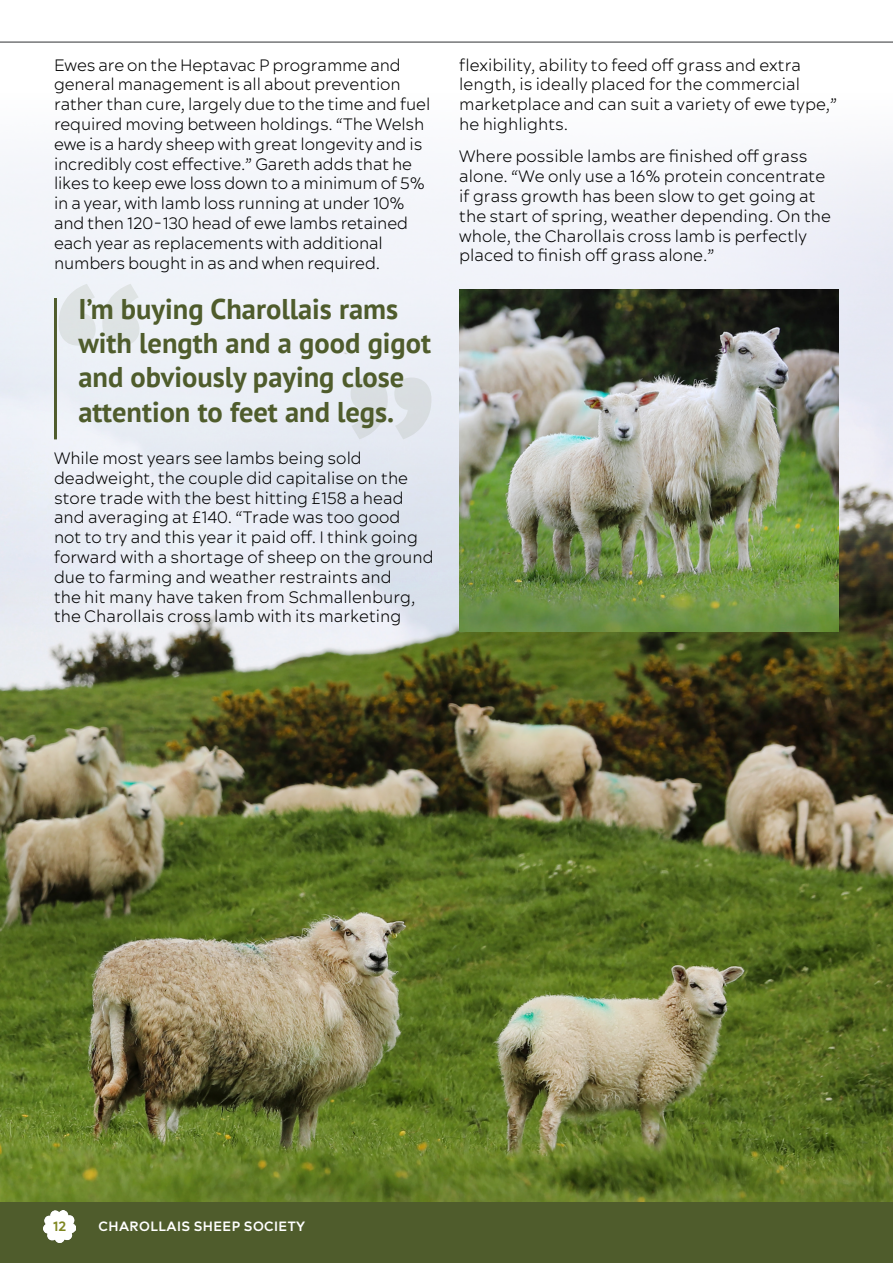
<style>
.page{position:relative;width:893px;height:1263px;background:#fff}
.page>*{position:absolute;margin:0;border:0;box-sizing:border-box;transform-origin:0 0}
.t1{font:700 28.5px/34.2px "PT Sans";color:#4f5c2c}
.t2{font:300 16.5px/19.8px "Acherus Feral";color:#000}
.t3{font:700 13.5px "Acherus Feral";letter-spacing:.03em;color:#fff}
.t4{font:700 13.5px "Acherus Feral";color:#7e8620}
</style>
<div class="page">
<div style="left:0;top:1202px;width:893px;height:61px;background:#4f5c2c"></div>
<hr style="left:0;top:42px;width:893px;height:1px;background:#2f3234">
<img style="left:44px;top:1210px;width:32px;height:32px">
<img style="left:0;top:154px;width:893px;height:1048px">
<svg style="left:59px;top:284px;width:80px;height:62px;background:#e3e8ea"></svg>
<hr style="left:54px;top:298px;width:3px;height:141px;background:#4f5c2c">
<svg style="left:351px;top:377px;width:80px;height:62px;background:#dde2e7"></svg>
<img style="left:459px;top:289px;width:380px;height:342px">
<p class="t2" style="left:54px;top:54px;width:378px">Ewes are on the Heptavac P programme and general management is all about prevention rather than cure, largely due to the time and fuel required moving between holdings. “The Welsh ewe is a hardy sheep with great longevity and is incredibly cost effective.” Gareth adds that he likes to keep ewe loss down to a minimum of 5% in a year, with lamb loss running at under 10% and then 120-130 head of ewe lambs retained each year as replacements with additional numbers bought in as and when required.</p>
<p class="t1" style="left:78px;top:291px;width:354px">I’m buying Charollais rams with length and a good gigot and obviously paying close attention to feet and legs.</p>
<p class="t2" style="left:54px;top:448px;width:381px">While most years see lambs being sold deadweight, the couple did capitalise on the store trade with the best hitting £158 a head and averaging at £140. “Trade was too good<br>not to try and this year it paid off. I think going forward with a shortage of sheep on the ground due to farming and weather restraints and<br>the hit many have taken from Schmallenburg, the Charollais cross lamb with its marketing</p>
<p class="t2" style="left:459px;top:54px;width:380px">flexibility, ability to feed off grass and extra length, is ideally placed for the commercial marketplace and can suit a variety of ewe type,” he highlights.</p>
<p class="t2" style="left:459px;top:146px;width:373px">Where possible lambs are finished off grass alone. “We only use a 16% protein concentrate if grass growth has been slow to get going at the start of spring, weather depending. On the whole, the Charollais cross lamb is perfectly placed to finish off grass alone.”</p>
<p class="t4" style="left:53px;top:1217px;width:15px">12</p>
<p class="t3" style="left:99px;top:1217px;width:208px">CHAROLLAIS SHEEP SOCIETY</p>
</div>
